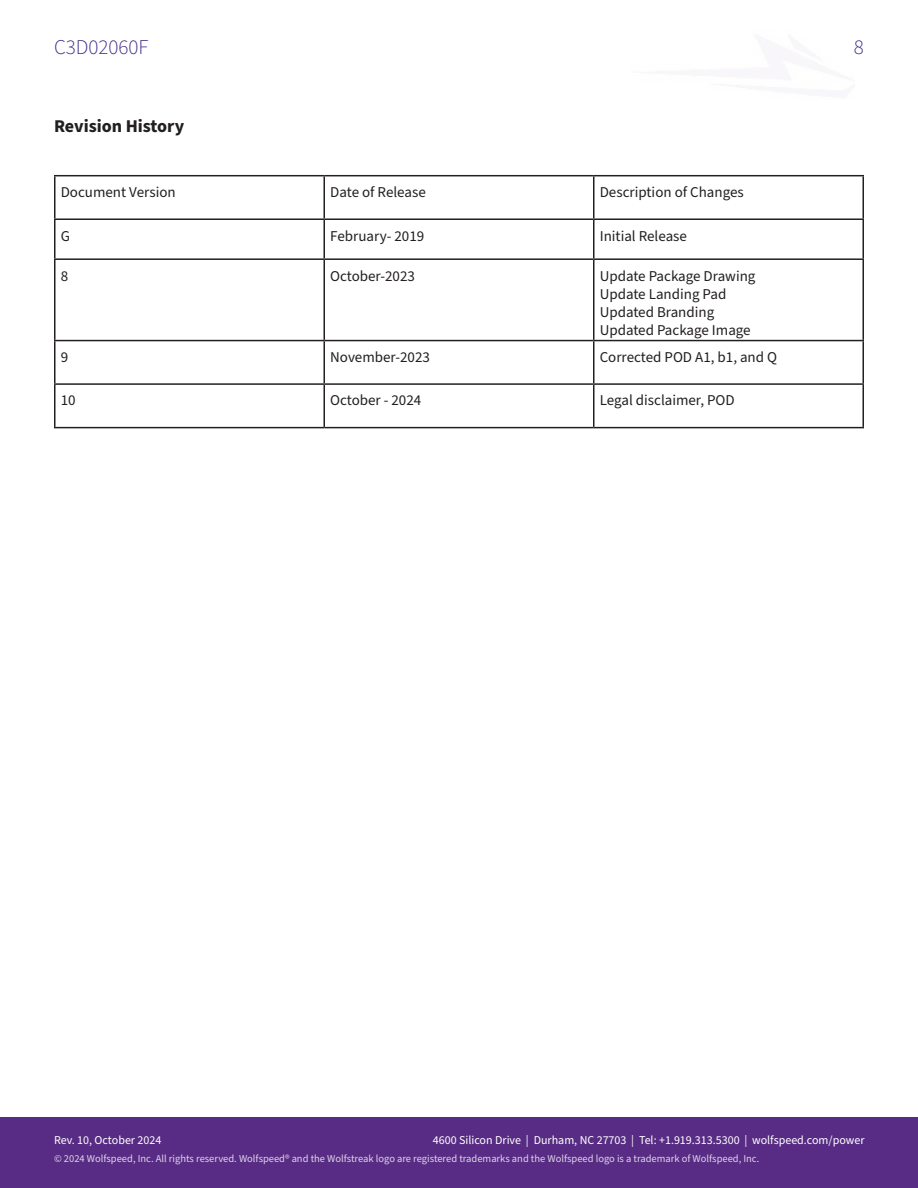
<style>
.page{position:relative;width:918px;height:1188px;background:#fff}
.page>*{position:absolute;margin:0;border:0;box-sizing:border-box;transform-origin:0 0}
.t1{font:300 21px "Source Sans Pro";color:#412a88}
.Section{font:700 18px "Source Sans Pro";color:#231f20}
.t2{font:15px "Source Sans Pro";color:#231f20}
.t3{font:12px "Source Sans Pro";color:#fff}
.t4{font:10.5px "Source Sans Pro";color:#fff}
</style>
<div class="page">
<div style="left:0;top:1118px;width:918px;height:70px;background:#582c84"></div>
<hr style="left:54px;top:175px;width:270px;height:1px;background:#231f20">
<hr style="left:54px;top:176px;width:2px;height:42px;background:#231f20">
<hr style="left:324px;top:175px;width:270px;height:1px;background:#231f20">
<hr style="left:324px;top:176px;width:1px;height:42px;background:#231f20">
<hr style="left:594px;top:175px;width:270px;height:1px;background:#231f20">
<hr style="left:593px;top:176px;width:1px;height:42px;background:#231f20">
<hr style="left:862px;top:176px;width:2px;height:42px;background:#231f20">
<hr style="left:54px;top:218px;width:270px;height:2px;background:#231f20">
<hr style="left:54px;top:220px;width:2px;height:38px;background:#231f20">
<hr style="left:324px;top:218px;width:270px;height:2px;background:#231f20">
<hr style="left:324px;top:220px;width:1px;height:38px;background:#231f20">
<hr style="left:594px;top:218px;width:270px;height:2px;background:#231f20">
<hr style="left:593px;top:220px;width:1px;height:38px;background:#231f20">
<hr style="left:862px;top:220px;width:2px;height:38px;background:#231f20">
<hr style="left:54px;top:258px;width:270px;height:2px;background:#231f20">
<hr style="left:54px;top:260px;width:2px;height:80px;background:#231f20">
<hr style="left:324px;top:258px;width:270px;height:2px;background:#231f20">
<hr style="left:324px;top:260px;width:1px;height:80px;background:#231f20">
<hr style="left:594px;top:258px;width:270px;height:2px;background:#231f20">
<hr style="left:593px;top:260px;width:1px;height:80px;background:#231f20">
<hr style="left:862px;top:260px;width:2px;height:80px;background:#231f20">
<hr style="left:54px;top:340px;width:270px;height:1px;background:#231f20">
<hr style="left:54px;top:341px;width:2px;height:42px;background:#231f20">
<hr style="left:324px;top:340px;width:270px;height:1px;background:#231f20">
<hr style="left:324px;top:341px;width:1px;height:42px;background:#231f20">
<hr style="left:594px;top:340px;width:270px;height:1px;background:#231f20">
<hr style="left:593px;top:341px;width:1px;height:42px;background:#231f20">
<hr style="left:862px;top:341px;width:2px;height:42px;background:#231f20">
<hr style="left:54px;top:383px;width:270px;height:2px;background:#231f20">
<hr style="left:54px;top:385px;width:2px;height:42px;background:#231f20">
<hr style="left:324px;top:383px;width:270px;height:2px;background:#231f20">
<hr style="left:324px;top:385px;width:1px;height:42px;background:#231f20">
<hr style="left:594px;top:383px;width:270px;height:2px;background:#231f20">
<hr style="left:593px;top:385px;width:1px;height:42px;background:#231f20">
<hr style="left:862px;top:385px;width:2px;height:42px;background:#231f20">
<hr style="left:54px;top:427px;width:270px;height:1px;background:#231f20">
<hr style="left:324px;top:427px;width:270px;height:1px;background:#231f20">
<hr style="left:594px;top:427px;width:270px;height:1px;background:#231f20">
<p class="t1" style="left:54px;top:33px;width:96px">C3D02060F</p>
<p class="Section" style="left:54px;top:114px;width:132px">Revision History</p>
<p class="t2" style="left:61px;top:182px;width:116px">Document Version</p>
<p class="t2" style="left:330px;top:182px;width:97px">Date of Release</p>
<p class="t2" style="left:600px;top:182px;width:146px">Description of Changes</p>
<p class="t2" style="left:61px;top:226px;width:11px">G</p>
<p class="t2" style="left:330px;top:226px;width:96px">February- 2019</p>
<p class="t2" style="left:600px;top:226px;width:89px">Initial Release</p>
<p class="t2" style="left:61px;top:266px;width:9px">8</p>
<p class="t2" style="left:330px;top:266px;width:86px">October-2023</p>
<p class="t2" style="left:600px;top:266px;width:157px">Update Package Drawing</p>
<p class="t2" style="left:600px;top:284px;width:128px">Update Landing Pad</p>
<p class="t2" style="left:600px;top:302px;width:116px">Updated Branding</p>
<p class="t2" style="left:600px;top:320px;width:152px">Updated Package Image</p>
<p class="t2" style="left:61px;top:347px;width:9px">9</p>
<p class="t2" style="left:330px;top:347px;width:101px">November-2023</p>
<p class="t2" style="left:600px;top:347px;width:179px">Corrected POD A1, b1, and Q</p>
<p class="t2" style="left:61px;top:390px;width:16px">10</p>
<p class="t2" style="left:330px;top:390px;width:93px">October - 2024</p>
<p class="t2" style="left:600px;top:390px;width:137px">Legal disclaimer, POD</p>
<h1 class="t1" style="left:854px;top:33px;width:12px">8</h1>
<p class="t3" style="left:433px;top:1132px;width:433px">4600 Silicon Drive | Durham, NC 27703 | Tel: +1.919.313.5300 | wolfspeed.com/power</p>
<p class="t4" style="left:54px;top:1152px;width:707px">© 2024 Wolfspeed, Inc. All rights reserved. Wolfspeed® and the Wolfstreak logo are registered trademarks and the Wolfspeed logo is a trademark of Wolfspeed, Inc.</p>
<p class="t3" style="left:54px;top:1132px;width:109px">Rev. 10, October 2024</p>
</div>
